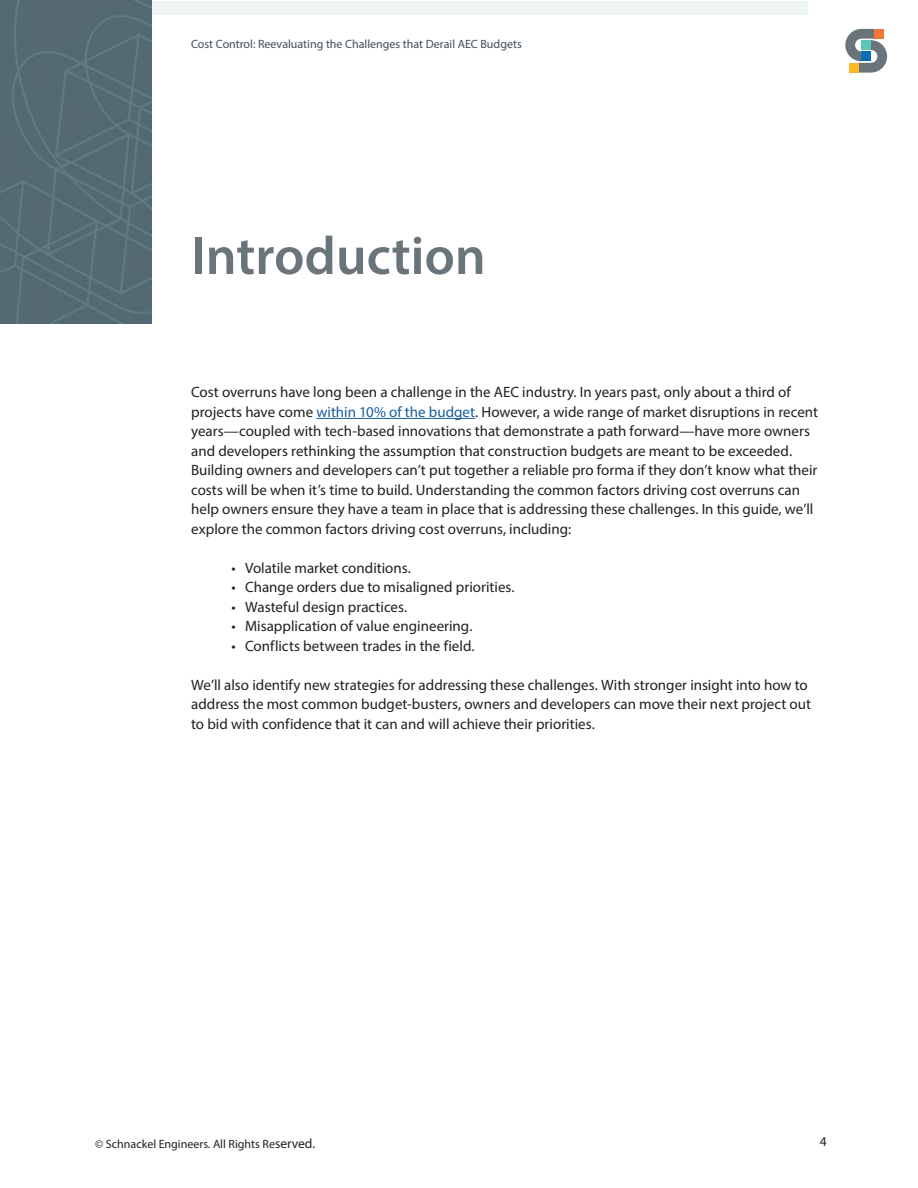
<style>
.page{position:relative;width:918px;height:1188px;background:#fff}
.page>*{position:absolute;margin:0;border:0;box-sizing:border-box;transform-origin:0 0}
.t1{font:600 54px "Myriad Pro";color:#6a747b}
.t2{font:15px/19.5px "Myriad Pro";color:#231f20}
.t3{font:13.5px "Myriad Pro";color:#231f20}
.t4{font:12px "Myriad Pro";color:#3d4f59}
.t5{font:12px "Myriad Pro";color:#231f20}
.s1{color:#175d9e}
.s2{font-size:13.5px}
</style>
<div class="page">
<div style="left:68px;top:2px;width:740px;height:13px;background:#edf4f4"></div>
<svg style="left:845px;top:29px;width:42px;height:44px"></svg>
<div style="left:849px;top:63px;width:9px;height:10px;background:#fcb825"></div>
<div style="left:861px;top:52px;width:10px;height:9px;background:#0d6cb6"></div>
<div style="left:861px;top:40px;width:10px;height:10px;background:#5fc4b9"></div>
<div style="left:874px;top:29px;width:10px;height:10px;background:#f37736"></div>
<img style="left:0;top:0;width:151px;height:324px">
<hr style="left:316px;top:418px;width:159px;height:1px;background:#175d9e">
<p class="t4" style="left:191px;top:37px;width:332px">Cost Control: Reevaluating the Challenges that Derail AEC Budgets</p>
<p class="t1" style="left:191px;top:221px;width:296px">Introduction</p>
<p class="t2" style="left:191px;top:382px;width:628px">Cost overruns have long been a challenge in the AEC industry. In years past, only about a third of projects have come <span class="s1">within 10% of the budget</span>. However, a wide range of market disruptions in recent years—coupled with tech-based innovations that demonstrate a path forward—have more owners and developers rethinking the assumption that construction budgets are meant to be exceeded.</p>
<p class="t2" style="left:191px;top:460px;width:628px">Building owners and developers can’t put together a reliable pro forma if they don’t know what their costs will be when it’s time to build. Understanding the common factors driving cost overruns can help owners ensure they have a team in place that is addressing these challenges. In this guide, we’ll explore the common factors driving cost overruns, including:</p>
<p class="t2" style="left:232px;top:558px;width:181px">• Volatile market conditions.</p>
<p class="t2" style="left:232px;top:577px;width:284px">• Change orders due to misaligned priorities.</p>
<p class="t2" style="left:232px;top:597px;width:177px">• Wasteful design practices.</p>
<p class="t2" style="left:232px;top:616px;width:242px">• Misapplication of value engineering.</p>
<p class="t2" style="left:232px;top:636px;width:245px">• Conflicts between trades in the field.</p>
<p class="t2" style="left:191px;top:675px;width:621px">We’ll also identify new strategies for addressing these challenges. With stronger insight into how to address the most common budget-busters, owners and developers can move their next project out to bid with confidence that it can and will achieve their priorities.</p>
<p class="t5" style="left:95px;top:1136px;width:222px">© Schnackel Engineers. All Rights Re<span class="s2">served.</span></p>
<p class="t3" style="left:820px;top:1133px;width:8px">4</p>
</div>
